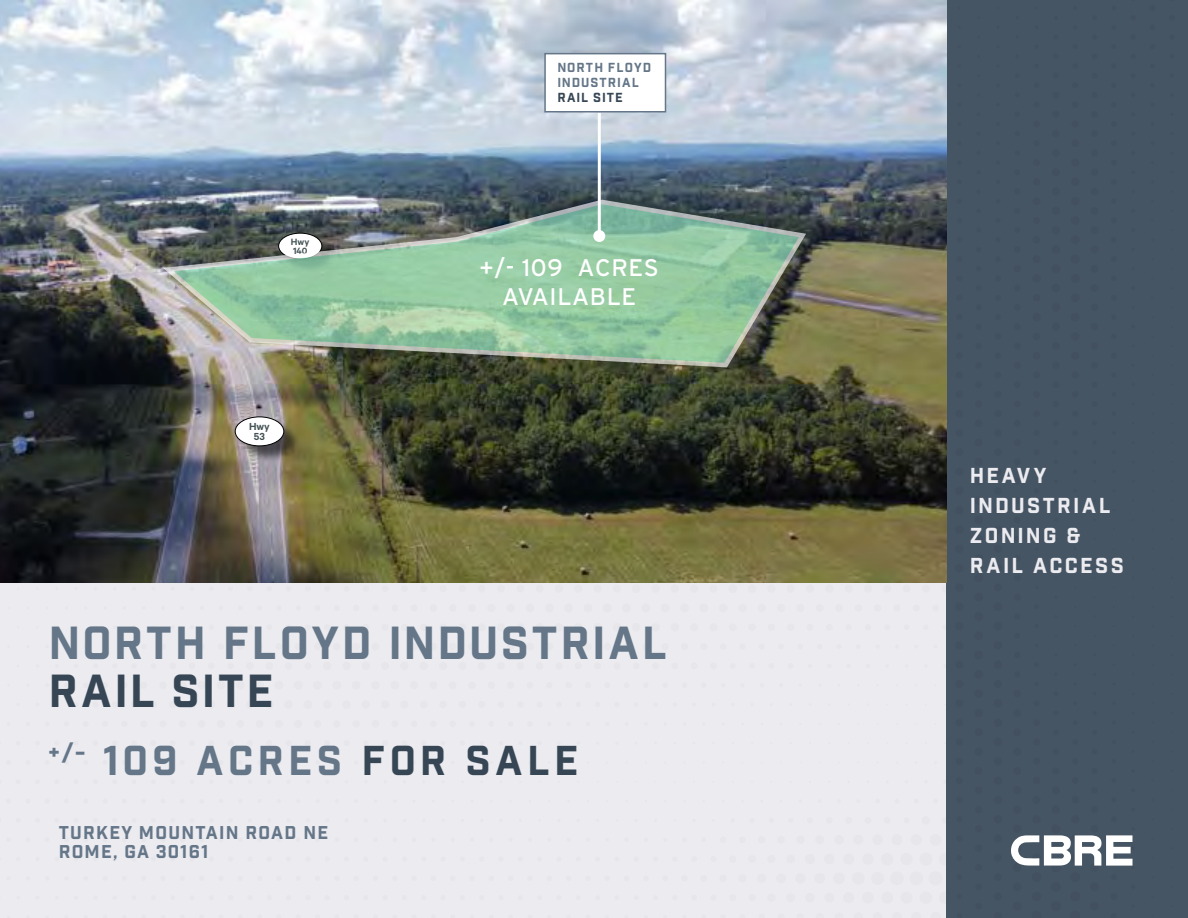
<style>
.page{position:relative;width:1188px;height:918px;background:#fff}
.page>*{position:absolute;margin:0;border:0;box-sizing:border-box;transform-origin:0 0}
.t1{font:45px "Industry Inc Base";letter-spacing:.06em;color:#647688}
.t2{font:45px "Industry Inc Base";letter-spacing:.06em;color:#374655}
.t3{font:40.5px "Industry Inc Base";letter-spacing:.11em;color:#647688}
.t4{font:24px/28.8px "Interstate";letter-spacing:.025em;color:#fff;text-align:center}
.t5{font:21px/30px "Industry Inc Base";letter-spacing:.11em;color:#ebebf0}
.t6{font:18px/19.5px "Industry Inc Base";letter-spacing:.07em;color:#647688}
.t7{font:12.75px/15px "Industry Inc Base";letter-spacing:.085em;color:#647688}
.t8{font:12.75px "Industry Inc Base";letter-spacing:.085em;color:#374655}
.t9{font:600 11.55px/10.5px "Calibre";color:#435254;text-align:center}
.t10{font:600 10.2px/9.4px "Calibre";color:#435254}
.s1{color:#374655}
</style>
<div class="page">
<div style="left:0;top:582px;width:947px;height:336px;background:#ebebf0"></div>
<div style="left:947px;top:0;width:241px;height:918px;background:#465564"></div>
<svg style="left:1011px;top:835px;width:121px;height:31px"></svg>
<img style="left:0;top:1px;width:947px;height:581px">
<div style="left:237px;top:419px;width:63px;height:44px;background:#000;opacity:.53"></div>
<div style="left:235px;top:417px;width:49px;height:29px;background:#fff;border-radius:50%"></div>
<div style="left:235px;top:416px;width:49px;height:30px;border:1px solid #000;border-radius:50%"></div>
<img style="left:158px;top:197px;width:652px;height:172px">
<div style="left:544px;top:53px;width:122px;height:60px;background:#fff;border:2px solid #647688"></div>
<hr style="left:598px;top:113px;width:3px;height:123px;background:#fff">
<div style="left:593px;top:230px;width:12px;height:12px;background:#fff;border-radius:50%"></div>
<p class="t10" style="left:291px;top:236px;width:20px">Hwy<br>140</p>
<p class="t9" style="left:249px;top:421px;width:22px">Hwy<br>53</p>
<p class="t7" style="left:557px;top:61px;width:95px">NORTH FLOYD<br>INDUSTRIAL</p>
<p class="t8" style="left:557px;top:90px;width:67px">RAIL SITE</p>
<p class="t4" style="left:480px;top:253px;width:181px">+/- 109 ACRES<br>AVAILABLE</p>
<h1 class="t1" style="left:48px;top:616px;width:620px">NORTH FLOYD INDUSTRIAL</h1>
<h1 class="t2" style="left:48px;top:664px;width:227px">RAIL SITE</h1>
<h2 class="t3" style="left:48px;top:736px;width:532px"><sup>+/-</sup> 109 ACRES <span class="s1">FOR SALE</span></h2>
<p class="t6" style="left:59px;top:824px;width:271px">TURKEY MOUNTAIN ROAD NE<br>ROME, GA 30161</p>
<p class="t5" style="left:970px;top:461px;width:155px">HEAVY<br>INDUSTRIAL<br>ZONING &amp;<br>RAIL ACCESS</p>
</div>
